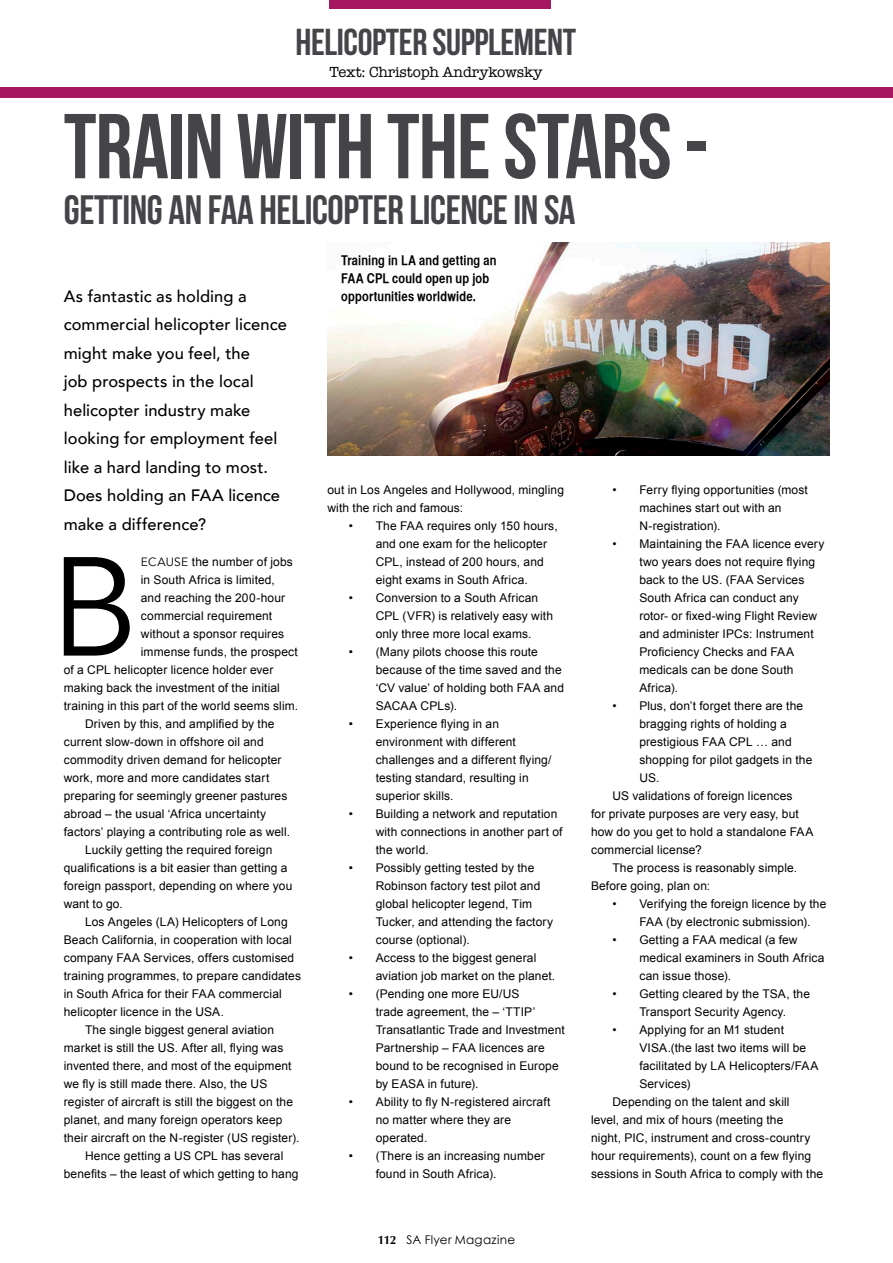
<style>
.page{position:relative;width:893px;height:1263px;background:#fff}
.page>*{position:absolute;margin:0;border:0;box-sizing:border-box;transform-origin:0 0}
.Bodytext-Arial8pt{font:139.05px "Avenir";color:#000}
.body_copy{font:700 91.8px "Bebas Neue";letter-spacing:-.01em;color:#444449}
.body_copy-2{font:700 40.95px "Bebas Neue";letter-spacing:-.01em;color:#444449}
.body_copy-3{font:700 37.5px "Bebas Neue";letter-spacing:-.01em;color:#444449}
.Bodytext-Arial8pt-2{font:500 16.5px/28.5px "Avenir";letter-spacing:.005em;color:#000}
.body_copy-4{font:15px "American Typewriter";letter-spacing:-.01em;color:#000}
.Bodytext-Arial8pt-3{font:700 13.5px/18px "Helvetica CY";letter-spacing:.01em;color:#000}
.Bodytext-Arial8pt-4{font:12px/18px "Arial";letter-spacing:.01em;color:#000}
.Bodytext-Arial8pt-5{font:12px "Century Gothic";letter-spacing:.025em;color:#000}
.s1{font-family:"Avenir"}
.s2{font-family:"Optima";font-weight:700}
</style>
<div class="page">
<div style="left:330px;top:0;width:221px;height:9px;background:#a51761"></div>
<div style="left:0;top:87px;width:893px;height:11px;background:#a51761"></div>
<img style="left:327px;top:242px;width:502px;height:214px">
<p class="body_copy-3" style="left:295px;top:21px;width:282px">HELICOPTER SUPPLEMENT</p>
<p class="body_copy-4" style="left:329px;top:61px;width:214px">Text: Christoph Andrykowsky</p>
<p class="body_copy" style="left:64px;top:96px;width:647px">TRAIN WITH THE STARS -</p>
<p class="body_copy-2" style="left:64px;top:188px;width:513px">GETTING AN FAA HELICOPTER LICENCE IN SA</p>
<p class="Bodytext-Arial8pt-3" style="left:341px;top:251px;width:157px">Training in LA and getting an<br>FAA CPL could open up job opportunities worldwide.</p>
<p class="Bodytext-Arial8pt-2" style="left:64px;top:281px;width:225px">As fantastic as holding a commercial helicopter licence might make you feel, the<br>job prospects in the local helicopter industry make looking for employment feel like a hard landing to most.<br>Does holding an FAA licence make a difference?</p>
<p class="Bodytext-Arial8pt" style="left:50px;top:525px;width:89px">B</p>
<p class="Bodytext-Arial8pt-4" style="left:141px;top:552px;width:153px"><span class="s1">ECAUSE</span> the number of jobs</p>
<p class="Bodytext-Arial8pt-4" style="left:639px;top:480px;width:170px;text-indent:-27px">• Ferry flying opportunities (most machines start out with an<br>N-registration).</p>
<p class="Bodytext-Arial8pt-4" style="left:639px;top:534px;width:187px;text-indent:-27px">• Maintaining the FAA licence every two years does not require flying back to the US. (FAA Services<br>South Africa can conduct any rotor- or fixed-wing Flight Review and administer IPCs: Instrument<br>Proficiency Checks and FAA medicals can be done South<br>Africa).</p>
<p class="Bodytext-Arial8pt-4" style="left:639px;top:696px;width:175px;text-indent:-27px">• Plus, don’t forget there are the bragging rights of holding a prestigious FAA CPL … and shopping for pilot gadgets in the<br>US.</p>
<p class="Bodytext-Arial8pt-4" style="left:591px;top:786px;width:224px;text-indent:21px">US validations of foreign licences<br>for private purposes are very easy, but how do you get to hold a standalone FAA commercial license?</p>
<p class="Bodytext-Arial8pt-4" style="left:591px;top:858px;width:208px;text-indent:21px">The process is reasonably simple.<br>Before going, plan on:</p>
<p class="Bodytext-Arial8pt-4" style="left:639px;top:894px;width:189px;text-indent:-27px">• Verifying the foreign licence by the<br>FAA (by electronic submission).</p>
<p class="Bodytext-Arial8pt-4" style="left:639px;top:930px;width:187px;text-indent:-27px">• Getting a FAA medical (a few medical examiners in South Africa can issue those).</p>
<p class="Bodytext-Arial8pt-4" style="left:612px;top:984px;width:199px;text-align:center">• Getting cleared by the TSA, the<br>Transport Security Agency.</p>
<p class="Bodytext-Arial8pt-4" style="left:639px;top:1020px;width:180px;text-indent:-27px">• Applying for an M1 student<br>VISA.(the last two items will be facilitated by LA Helicopters/FAA<br>Services)</p>
<p class="Bodytext-Arial8pt-4" style="left:591px;top:1092px;width:234px;text-indent:21px">Depending on the talent and skill<br>level, and mix of hours (meeting the<br>night, PIC, instrument and cross-country hour requirements), count on a few flying sessions in South Africa to comply with the</p>
<p class="Bodytext-Arial8pt-4" style="left:327px;top:480px;width:238px">out in Los Angeles and Hollywood, mingling with the rich and famous:</p>
<p class="Bodytext-Arial8pt-4" style="left:376px;top:516px;width:184px;text-indent:-27px">• The FAA requires only 150 hours, and one exam for the helicopter<br>CPL, instead of 200 hours, and eight exams in South Africa.</p>
<p class="Bodytext-Arial8pt-4" style="left:376px;top:588px;width:179px;text-indent:-27px">• Conversion to a South African<br>CPL (VFR) is relatively easy with only three more local exams.</p>
<p class="Bodytext-Arial8pt-4" style="left:376px;top:642px;width:190px;text-indent:-27px">• (Many pilots choose this route because of the time saved and the ‘CV value’ of holding both FAA and<br>SACAA CPLs).</p>
<p class="Bodytext-Arial8pt-4" style="left:376px;top:714px;width:177px;text-indent:-27px">• Experience flying in an environment with different challenges and a different flying/ testing standard, resulting in superior skills.</p>
<p class="Bodytext-Arial8pt-4" style="left:376px;top:804px;width:188px;text-indent:-27px">• Building a network and reputation with connections in another part of the world.</p>
<p class="Bodytext-Arial8pt-4" style="left:376px;top:858px;width:179px;text-indent:-27px">• Possibly getting tested by the<br>Robinson factory test pilot and global helicopter legend, Tim<br>Tucker, and attending the factory course (optional).</p>
<p class="Bodytext-Arial8pt-4" style="left:376px;top:948px;width:181px;text-indent:-27px">• Access to the biggest general aviation job market on the planet.</p>
<p class="Bodytext-Arial8pt-4" style="left:376px;top:984px;width:191px;text-indent:-27px">• (Pending one more EU/US<br>trade agreement, the – ‘TTIP’<br>Transatlantic Trade and Investment<br>Partnership – FAA licences are bound to be recognised in Europe by EASA in future).</p>
<p class="Bodytext-Arial8pt-4" style="left:376px;top:1092px;width:176px;text-indent:-27px">• Ability to fly N-registered aircraft no matter where they are operated.</p>
<p class="Bodytext-Arial8pt-4" style="left:376px;top:1146px;width:171px;text-indent:-27px">• (There is an increasing number found in South Africa).</p>
<p class="Bodytext-Arial8pt-4" style="left:141px;top:570px;width:136px">in South Africa is limited,</p>
<p class="Bodytext-Arial8pt-4" style="left:141px;top:588px;width:146px">and reaching the 200-hour</p>
<p class="Bodytext-Arial8pt-4" style="left:141px;top:606px;width:133px">commercial requirement</p>
<p class="Bodytext-Arial8pt-4" style="left:141px;top:624px;width:145px">without a sponsor requires</p>
<p class="Bodytext-Arial8pt-4" style="left:141px;top:642px;width:159px">immense funds, the prospect</p>
<p class="Bodytext-Arial8pt-4" style="left:64px;top:660px;width:211px">of a CPL helicopter licence holder ever</p>
<p class="Bodytext-Arial8pt-4" style="left:64px;top:678px;width:218px">making back the investment of the initial</p>
<p class="Bodytext-Arial8pt-4" style="left:64px;top:696px;width:236px">training in this part of the world seems slim.</p>
<p class="Bodytext-Arial8pt-4" style="left:64px;top:714px;width:228px;text-indent:21px">Driven by this, and amplified by the current slow-down in offshore oil and commodity driven demand for helicopter work, more and more candidates start preparing for seemingly greener pastures abroad – the usual ‘Africa uncertainty factors’ playing a contributing role as well.</p>
<p class="Bodytext-Arial8pt-4" style="left:64px;top:840px;width:230px;text-indent:21px">Luckily getting the required foreign qualifications is a bit easier than getting a foreign passport, depending on where you want to go.</p>
<p class="Bodytext-Arial8pt-4" style="left:64px;top:912px;width:239px;text-indent:21px">Los Angeles (LA) Helicopters of Long Beach California, in cooperation with local company FAA Services, offers customised training programmes, to prepare candidates in South Africa for their FAA commercial helicopter licence in the USA.</p>
<p class="Bodytext-Arial8pt-4" style="left:64px;top:1020px;width:237px;text-indent:21px">The single biggest general aviation market is still the US. After all, flying was invented there, and most of the equipment we fly is still made there. Also, the US register of aircraft is still the biggest on the planet, and many foreign operators keep their aircraft on the N-register (US register).</p>
<p class="Bodytext-Arial8pt-4" style="left:64px;top:1146px;width:236px;text-align:center">Hence getting a US CPL has several benefits – the least of which getting to hang</p>
<p class="Bodytext-Arial8pt-5" style="left:378px;top:1232px;width:139px"><span class="s2">112</span> SA Flyer Magazine</p>
</div>
